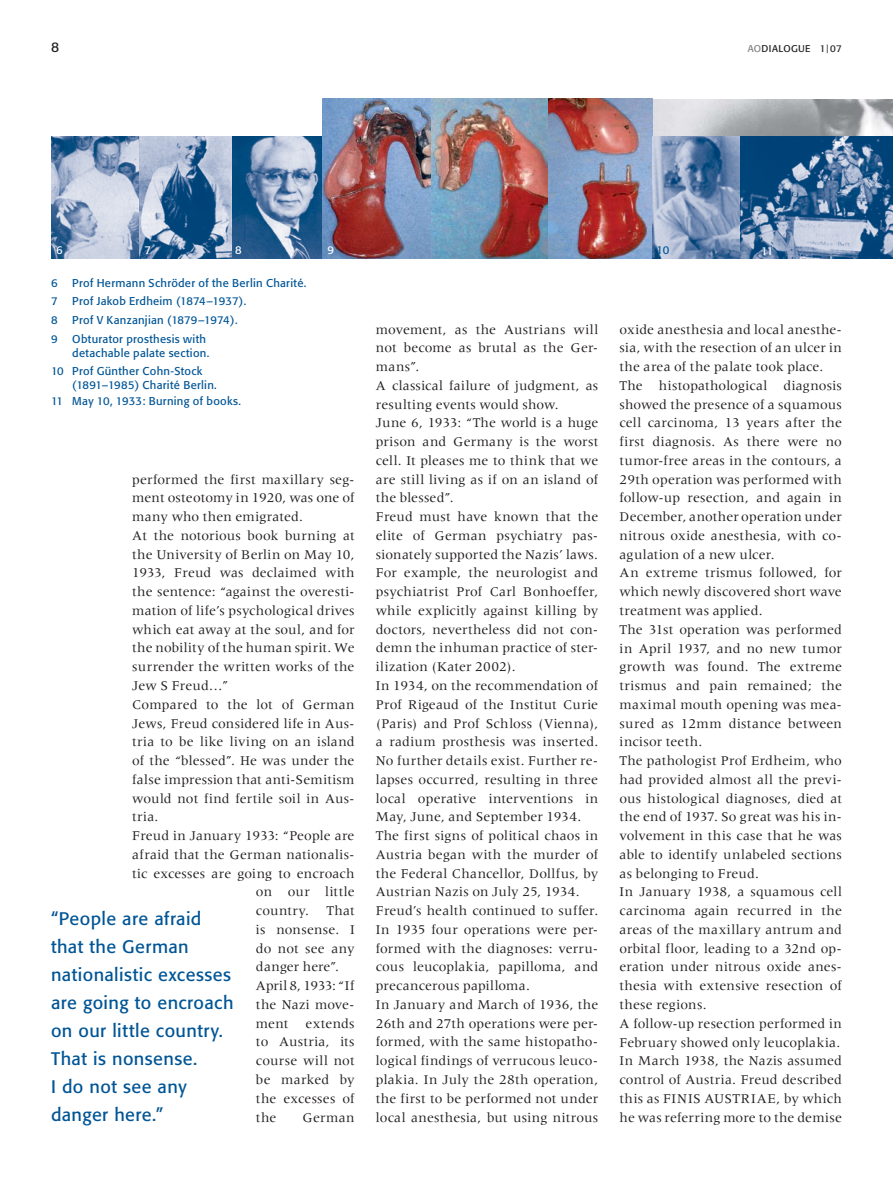
<style>
.page{position:relative;width:893px;height:1187px;background:#fff}
.page>*{position:absolute;margin:0;border:0;box-sizing:border-box;transform-origin:0 0}
.t1{font:18px/28.2px "Formata";letter-spacing:.025em;color:#005596}
.t2{font:13.8px/18.8px "Meridien LT Std";letter-spacing:.01em;color:#231f20}
.t3{font:13.8px "Formata";color:#231f20}
.t4{font:11.25px/14.1px "Formata";letter-spacing:.025em;color:#005596}
.t5{font:11.25px "Formata";color:#fff}
.t6{font:9.75px "Formata BQ";letter-spacing:.04em;color:#231f20}
.s1{color:#808284}
.s2{font-family:"Formata"}
.s3{font-family:"Formata";font-size:8.7px}
</style>
<div class="page">
<img style="left:556px;top:99px;width:337px;height:159px">
<img style="left:51px;top:136px;width:272px;height:122px">
<img style="left:652px;top:136px;width:241px;height:122px">
<img style="left:323px;top:99px;width:108px;height:159px">
<img style="left:431px;top:99px;width:125px;height:159px">
<p class="t3" style="left:51px;top:41px;width:10px">8</p>
<p class="t6" style="left:748px;top:44px;width:96px"><span class="s1">AO</span>DIALOGUE <span class="s2">1</span><span class="s3">|</span> <span class="s2">07</span></p>
<p class="t4" style="left:656px;top:244px;width:14px">10</p>
<p class="t5" style="left:56px;top:245px;width:8px">6</p>
<p class="t5" style="left:145px;top:245px;width:8px">7</p>
<p class="t5" style="left:235px;top:245px;width:8px">8</p>
<p class="t5" style="left:327px;top:245px;width:8px">9</p>
<p class="t5" style="left:761px;top:246px;width:14px">11</p>
<p class="t4" style="left:51px;top:276px;width:8px">6</p>
<p class="t4" style="left:72px;top:276px;width:236px">Prof Hermann Schröder of the Berlin Charité.</p>
<p class="t4" style="left:51px;top:295px;width:8px">7</p>
<p class="t4" style="left:72px;top:295px;width:176px">Prof Jakob Erdheim (1874–1937).</p>
<p class="t4" style="left:51px;top:314px;width:8px">8</p>
<p class="t4" style="left:72px;top:314px;width:167px">Prof V Kanzanjian (1879–1974).</p>
<p class="t4" style="left:51px;top:333px;width:8px">9</p>
<p class="t4" style="left:72px;top:333px;width:139px">Obturator prosthesis with detachable palate section.</p>
<p class="t4" style="left:72px;top:364px;width:146px;text-indent:-21px">10 Prof Günther Cohn-Stock (1891–1985) Charité Berlin.</p>
<p class="t4" style="left:51px;top:395px;width:192px">11 May 10, 1933: Burning of books.</p>
<p class="t2" style="left:376px;top:321px;width:224px">movement, as the Austrians will not become as brutal as the Ger&shy;mans”.<br>A classical failure of judgment, as resulting events would show.<br>June 6, 1933: “The world is a huge prison and Germany is the worst cell. It pleases me to think that we are still living as if on an island of the blessed”.<br>Freud must have known that the elite of German psychiatry pas&shy;sionately supported the Nazis’ laws.<br>For example, the neurologist and psychiatrist Prof Carl Bonhoeffer, while explicitly against killing by doctors, nevertheless did not con&shy;demn the inhuman practice of ster&shy;ilization (Kater 2002).<br>In 1934, on the recommendation of<br>Prof Rigeaud of the Institut Curie (Paris) and Prof Schloss (Vienna), a radium prosthesis was inserted.<br>No further details exist. Further re&shy;lapses occurred, resulting in three local operative interventions in<br>May, June, and September 1934.<br>The first signs of political chaos in<br>Austria began with the murder of the Federal Chancellor, Dollfus, by<br>Austrian Nazis on July 25, 1934.<br>Freud’s health continued to suffer.<br>In 1935 four operations were per&shy;formed with the diagnoses: verru&shy;cous leucoplakia, papilloma, and precancerous papilloma.<br>In January and March of 1936, the<br>26th and 27th operations were per&shy;formed, with the same histopatho&shy;logical findings of verrucous leuco&shy;plakia. In July the 28th operation, the first to be performed not under local anesthesia, but using nitrous</p>
<p class="t2" style="left:620px;top:321px;width:224px">oxide anesthesia and local anesthe&shy;sia, with the resection of an ulcer in the area of the palate took place.<br>The histopathological diagnosis showed the presence of a squamous cell carcinoma, 13 years after the first diagnosis. As there were no tumor-free areas in the contours, a<br>29th operation was performed with follow-up resection, and again in<br>December, another operation under nitrous oxide anesthesia, with co&shy;agulation of a new ulcer.<br>An extreme trismus followed, for which newly discovered short wave treatment was applied.<br>The 31st operation was performed in April 1937, and no new tumor growth was found. The extreme trismus and pain remained; the maximal mouth opening was mea&shy;sured as 12mm distance between incisor teeth.<br>The pathologist Prof Erdheim, who had provided almost all the previ&shy;ous histological diagnoses, died at the end of 1937. So great was his in&shy;volvement in this case that he was able to identify unlabeled sections as belonging to Freud.<br>In January 1938, a squamous cell carcinoma again recurred in the areas of the maxillary antrum and orbital floor, leading to a 32nd op&shy;eration under nitrous oxide anes&shy;thesia with extensive resection of these regions.<br>A follow-up resection performed in<br>February showed only leucoplakia.<br>In March 1938, the Nazis assumed control of Austria. Freud described this as FINIS AUSTRIAE, by which he was referring more to the demise</p>
<p class="t2" style="left:132px;top:471px;width:224px">performed the first maxillary seg-</p>
<p class="t2" style="left:132px;top:490px;width:224px">ment osteotomy in 1920, was one of</p>
<p class="t2" style="left:132px;top:508px;width:172px">many who then emigrated.</p>
<p class="t2" style="left:132px;top:527px;width:224px">At the notorious book burning at</p>
<p class="t2" style="left:132px;top:546px;width:224px">the University of Berlin on May 10,</p>
<p class="t2" style="left:132px;top:565px;width:224px">1933, Freud was declaimed with</p>
<p class="t2" style="left:132px;top:583px;width:224px">the sentence: “against the overesti-</p>
<p class="t2" style="left:132px;top:602px;width:224px">mation of life’s psychological drives</p>
<p class="t2" style="left:132px;top:621px;width:224px">which eat away at the soul, and for</p>
<p class="t2" style="left:132px;top:640px;width:224px">the nobility of the human spirit. We</p>
<p class="t2" style="left:132px;top:658px;width:224px">surrender the written works of the</p>
<p class="t2" style="left:132px;top:677px;width:97px">Jew S Freud…”</p>
<p class="t2" style="left:132px;top:696px;width:224px">Compared to the lot of German</p>
<p class="t2" style="left:132px;top:715px;width:224px">Jews, Freud considered life in Aus-</p>
<p class="t2" style="left:132px;top:733px;width:224px">tria to be like living on an island</p>
<p class="t2" style="left:132px;top:752px;width:224px">of the “blessed”. He was under the</p>
<p class="t2" style="left:132px;top:771px;width:224px">false impression that anti-Semitism</p>
<p class="t2" style="left:132px;top:790px;width:224px">would not find fertile soil in Aus-</p>
<p class="t2" style="left:132px;top:808px;width:28px">tria.</p>
<p class="t2" style="left:132px;top:827px;width:224px">Freud in January 1933: “People are</p>
<p class="t2" style="left:132px;top:846px;width:224px">afraid that the German nationalis-</p>
<p class="t2" style="left:132px;top:865px;width:224px">tic excesses are going to encroach</p>
<p class="t2" style="left:256px;top:883px;width:100px">on our little</p>
<p class="t2" style="left:256px;top:902px;width:55px">country.</p>
<p class="t2" style="left:256px;top:902px;width:100px;text-indent:71px">That is nonsense. I do not see any danger here”.<br>April 8, 1933: “If the Nazi move&shy;ment extends to Austria, its course will not be marked by the excesses of the</p>
<h1 class="t1" style="left:51px;top:905px;width:184px">“People are afraid that the German nationalistic excesses are going to encroach on our little country.<br>That is nonsense.<br>I do not see any danger here.”</h1>
<p class="t2" style="left:303px;top:1108px;width:54px">German</p>
</div>
